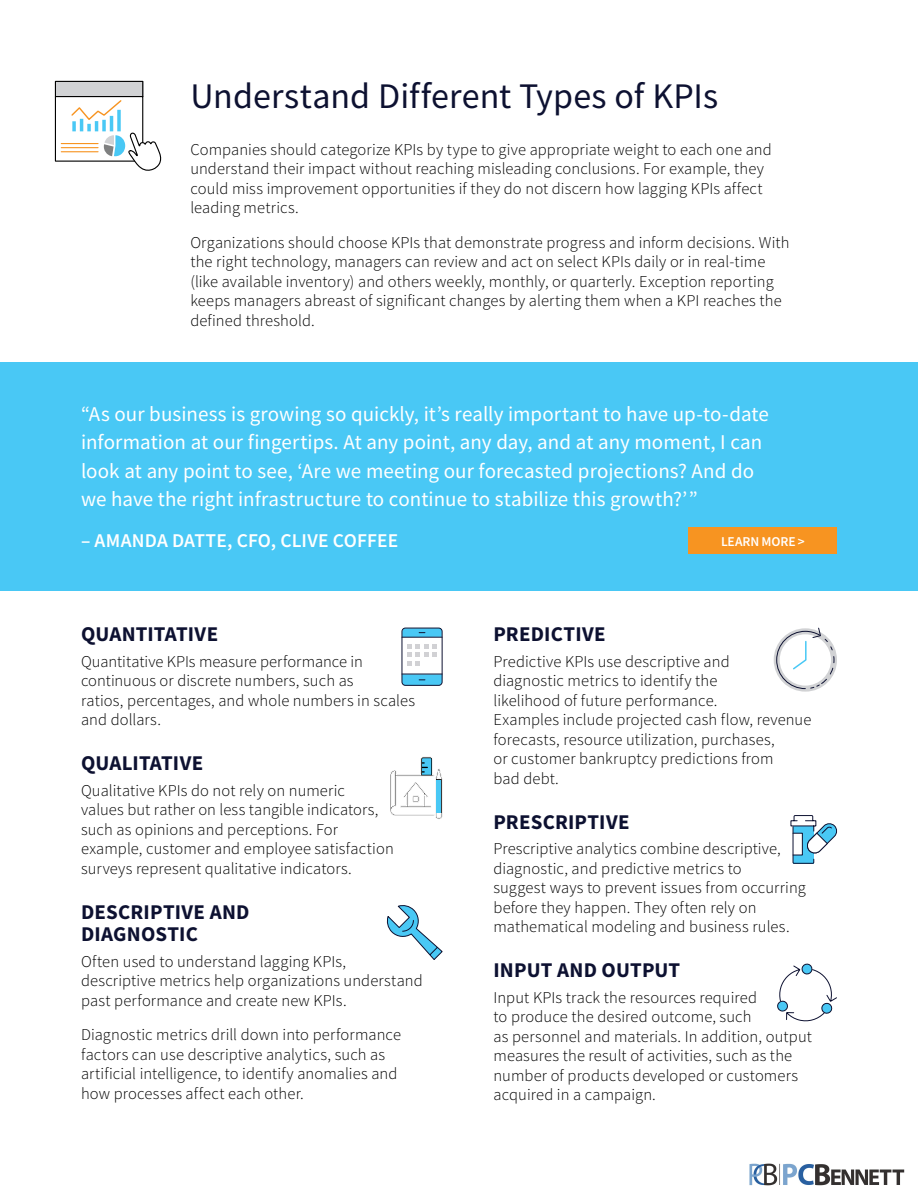
<style>
.page{position:relative;width:918px;height:1188px;background:#fff}
.page>*{position:absolute;margin:0;border:0;box-sizing:border-box;transform-origin:0 0}
.t1{font:36px "Source Sans Pro";letter-spacing:.005em;color:#0d1131}
.t2{font:21px/28.5px "Source Sans Pro";color:#fff}
.t3{font:700 21px/22.5px "Source Sans Pro";letter-spacing:.01em;color:#0d1131}
.t4{font:600 19.5px "Source Sans Pro";letter-spacing:.005em;color:#fff}
.t5{font:300 16.5px/19.5px "Source Sans Pro";letter-spacing:.005em;color:#000}
.t6{font:600 13.5px "Source Sans Pro";letter-spacing:-.005em;color:#fff}
</style>
<div class="page">
<hr style="left:402px;top:637px;width:40px;height:1px;background:#0d1131">
<svg style="left:402px;top:628px;width:40px;height:9px"></svg>
<svg style="left:402px;top:675px;width:39px;height:10px"></svg>
<hr style="left:402px;top:674px;width:40px;height:1px;background:#0d1131">
<svg style="left:407px;top:644px;width:30px;height:22px"></svg>
<div style="left:402px;top:628px;width:41px;height:58px;border:1px solid #0d1131;border-radius:3px"></div>
<svg style="left:390px;top:757px;width:53px;height:62px"></svg>
<hr style="left:437px;top:780px;width:4px;height:32px;background:#49c8f5">
<svg style="left:386px;top:905px;width:57px;height:55px"></svg>
<div style="left:774px;top:628px;width:63px;height:64px;border:6px solid #d1d2d4;border-radius:50%"></div>
<svg style="left:776px;top:627px;width:59px;height:63px"></svg>
<svg style="left:790px;top:815px;width:47px;height:49px"></svg>
<svg style="left:777px;top:964px;width:60px;height:58px"></svg>
<div style="left:0;top:362px;width:918px;height:228px;background:#49c8f5"></div>
<div style="left:689px;top:527px;width:148px;height:27px;background:#f79421"></div>
<svg style="left:54px;top:80px;width:108px;height:91px"></svg>
<img style="left:749px;top:1163px;width:155px;height:22px">
<h1 class="t1" style="left:190px;top:73px;width:529px">Understand Different Types of KPIs</h1>
<p class="t5" style="left:190px;top:139px;width:583px">Companies should categorize KPIs by type to give appropriate weight to each one and understand their impact without reaching misleading conclusions. For example, they could miss improvement opportunities if they do not discern how lagging KPIs affect leading metrics.</p>
<p class="t5" style="left:190px;top:232px;width:601px">Organizations should choose KPIs that demonstrate progress and inform decisions. With the right technology, managers can review and act on select KPIs daily or in real-time (like available inventory) and others weekly, monthly, or quarterly. Exception reporting keeps managers abreast of significant changes by alerting them when a KPI reaches the defined threshold.</p>
<p class="t2" style="left:81px;top:400px;width:689px">“As our business is growing so quickly, it’s really important to have up-to-date information at our fingertips. At any point, any day, and at any moment, I can look at any point to see, ‘Are we meeting our forecasted projections? And do we have the right infrastructure to continue to stabilize this growth?’”</p>
<p class="t4" style="left:81px;top:528px;width:319px">– AMANDA DATTE, CFO, CLIVE COFFEE</p>
<p class="t6" style="left:721px;top:533px;width:85px">LEARN MORE &gt;</p>
<p class="t3" style="left:81px;top:623px;width:139px">QUANTITATIVE</p>
<p class="t5" style="left:81px;top:652px;width:336px">Quantitative KPIs measure performance in continuous or discrete numbers, such as<br>ratios, percentages, and whole numbers in scales and dollars.</p>
<p class="t3" style="left:81px;top:752px;width:124px">QUALITATIVE</p>
<p class="t5" style="left:81px;top:781px;width:314px">Qualitative KPIs do not rely on numeric<br>values but rather on less tangible indicators, such as opinions and perceptions. For example, customer and employee satisfaction surveys represent qualitative indicators.</p>
<p class="t3" style="left:81px;top:900px;width:170px">DESCRIPTIVE AND<br>DIAGNOSTIC</p>
<p class="t5" style="left:81px;top:952px;width:343px">Often used to understand lagging KPIs, descriptive metrics help organizations understand past performance and create new KPIs.</p>
<p class="t5" style="left:81px;top:1025px;width:322px">Diagnostic metrics drill down into performance factors can use descriptive analytics, such as artificial intelligence, to identify anomalies and how processes affect each other.</p>
<p class="t3" style="left:494px;top:623px;width:114px">PREDICTIVE</p>
<p class="t5" style="left:494px;top:652px;width:319px">Predictive KPIs use descriptive and<br>diagnostic metrics to identify the<br>likelihood of future performance.<br>Examples include projected cash flow, revenue forecasts, resource utilization, purchases,<br>or customer bankruptcy predictions from<br>bad debt.</p>
<p class="t3" style="left:494px;top:810px;width:138px">PRESCRIPTIVE</p>
<p class="t5" style="left:494px;top:839px;width:314px">Prescriptive analytics combine descriptive, diagnostic, and predictive metrics to<br>suggest ways to prevent issues from occurring before they happen. They often rely on mathematical modeling and business rules.</p>
<p class="t3" style="left:494px;top:959px;width:188px">INPUT AND OUTPUT</p>
<p class="t5" style="left:494px;top:988px;width:320px">Input KPIs track the resources required<br>to produce the desired outcome, such<br>as personnel and materials. In addition, output measures the result of activities, such as the number of products developed or customers acquired in a campaign.</p>
</div>
